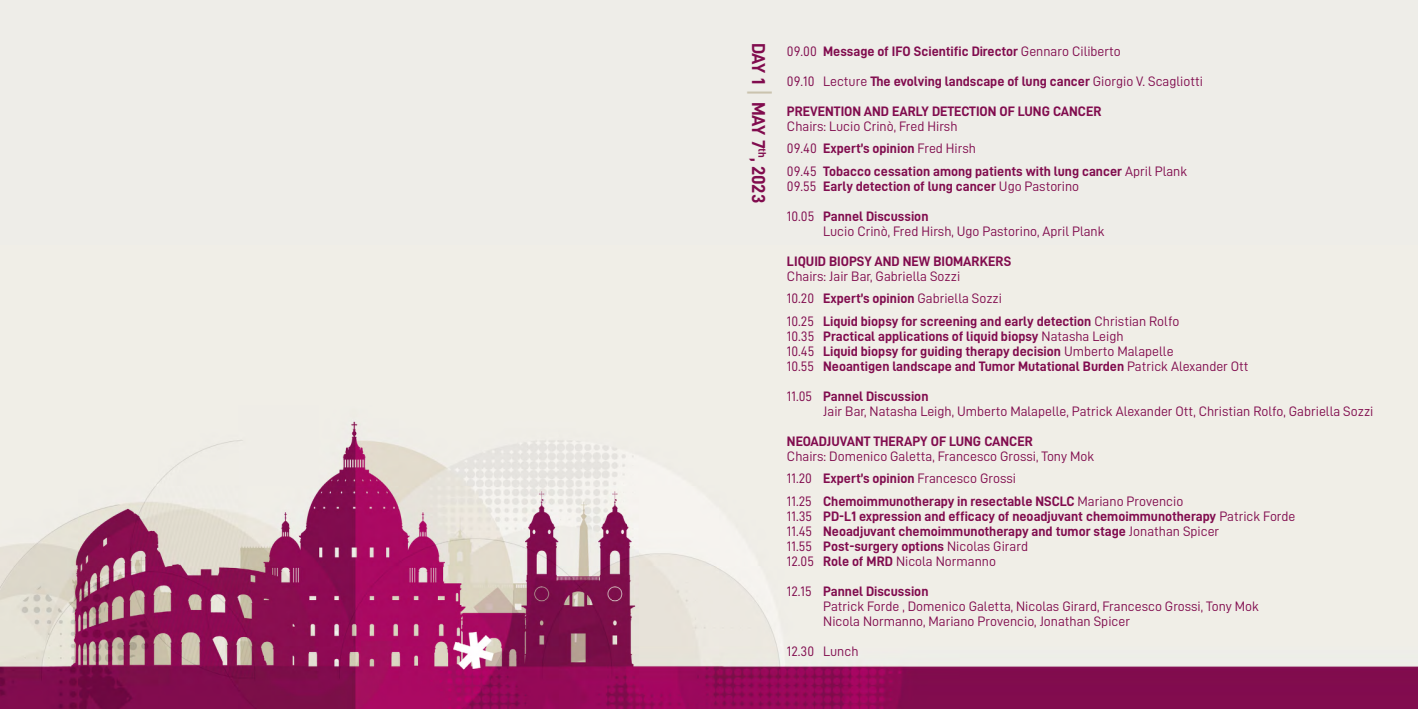
<style>
.page{position:relative;width:1418px;height:709px;background:#fff}
.page>*{position:absolute;margin:0;border:0;box-sizing:border-box;transform-origin:0 0}
.t1{font:18.75px "D DIN Bold";color:#810c4e}
.t2{font:13.75px/15px "D DIN Bold";color:#810c4e}
.t3{font:13.75px/22.5px "D DIN";color:#810c4e}
.s1{font-family:"D DIN";font-size:30px;color:#cac3ae}
.s2{font-family:"D DIN"}
.s3{font-family:"D DIN Bold"}
</style>
<div class="page">
<div style="left:0;top:0;width:1417px;height:709px;background:#eeede8"></div>
<img style="left:0;top:421px;width:1417px;height:288px">
<h1 class="t1" style="left:769px;top:43px;width:162px;rotate:90deg">DAY 1 <span class="s1">|</span> MAY 7<sup>th</sup>, 2023</h1>
<p class="t2" style="left:787px;top:36px;width:417px;line-height:30px"><span class="s2">09.00</span> Message of IFO Scientific Director <span class="s2">Gennaro Ciliberto<br>09.10 Lecture</span> The evolving landscape of lung cancer <span class="s2">Giorgio V. Scagliotti<br></span>PREVENTION AND EARLY DETECTION OF LUNG CANCER</p>
<p class="t3" style="left:787px;top:115px;width:172px">Chairs: Lucio Crinò, Fred Hirsh</p>
<p class="t2" style="left:787px;top:137px;width:402px;line-height:22.5px"><span class="s2">09.40</span> Expert’s opinion <span class="s2">Fred Hirsh<br>09.45</span> Tobacco cessation among patients with lung cancer <span class="s2">April Plank</span></p>
<p class="t2" style="left:787px;top:171px;width:294px;line-height:30px"><span class="s2">09.55</span> Early detection of lung cancer <span class="s2">Ugo Pastorino<br>10.05</span> Pannel Discussion</p>
<p class="t3" style="left:823px;top:220px;width:283px">Lucio Crinò, Fred Hirsh, Ugo Pastorino, April Plank</p>
<p class="t2" style="left:787px;top:253px;width:226px">LIQUID BIOPSY AND NEW BIOMARKERS</p>
<p class="t3" style="left:787px;top:265px;width:217px">Chairs: Jair Bar, Gabriella Sozzi<br>10.20 <span class="s3">Expert’s opinion</span> Gabriella Sozzi</p>
<p class="t2" style="left:787px;top:313px;width:463px"><span class="s2">10.25</span> Liquid biopsy for screening and early detection <span class="s2">Christian Rolfo<br>10.35</span> Practical applications of liquid biopsy <span class="s2">Natasha Leigh<br>10.45</span> Liquid biopsy for guiding therapy decision <span class="s2">Umberto Malapelle<br>10.55</span> Neoantigen landscape and Tumor Mutational Burden <span class="s2">Patrick Alexander Ott</span></p>
<p class="t2" style="left:787px;top:388px;width:143px"><span class="s2">11.05</span> Pannel Discussion</p>
<p class="t3" style="left:823px;top:400px;width:551px">Jair Bar, Natasha Leigh, Umberto Malapelle, Patrick Alexander Ott, Christian Rolfo, Gabriella Sozzi</p>
<p class="t2" style="left:787px;top:433px;width:247px">NEOADJUVANT THERAPY OF LUNG CANCER</p>
<p class="t3" style="left:787px;top:445px;width:309px">Chairs: Domenico Galetta, Francesco Grossi, Tony Mok<br>11.20 <span class="s3">Expert’s opinion</span> Francesco Grossi</p>
<p class="t2" style="left:787px;top:493px;width:510px"><span class="s2">11.25</span> Chemoimmunotherapy in resectable NSCLC <span class="s2">Mariano Provencio<br>11.35</span> PD-L1 expression and efficacy of neoadjuvant chemoimmunotherapy <span class="s2">Patrick Forde 11.45</span> Neoadjuvant chemoimmunotherapy and tumor stage <span class="s2">Jonathan Spicer<br>11.55</span> Post-surgery options <span class="s2">Nicolas Girard</span></p>
<p class="t3" style="left:787px;top:550px;width:210px">12.05 <span class="s3">Role of MRD</span> Nicola Normanno</p>
<p class="t2" style="left:787px;top:583px;width:143px"><span class="s2">12.15</span> Pannel Discussion</p>
<p class="t3" style="left:823px;top:598px;width:437px;line-height:15px">Patrick Forde , Domenico Galetta, Nicolas Girard, Francesco Grossi, Tony Mok<br>Nicola Normanno, Mariano Provencio, Jonathan Spicer</p>
<p class="t3" style="left:787px;top:640px;width:73px">12.30 Lunch</p>
</div>
